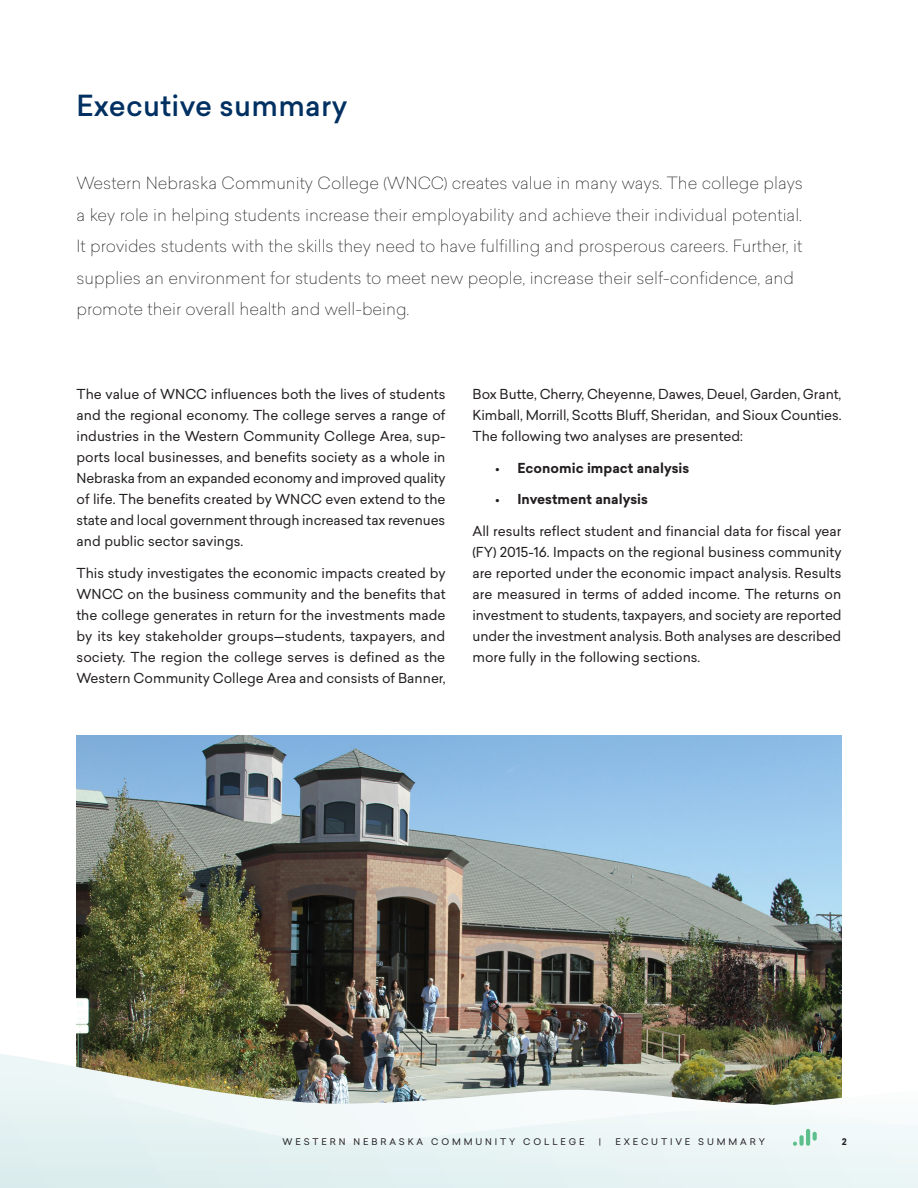
<style>
.page{position:relative;width:918px;height:1188px;background:#fff}
.page>*{position:absolute;margin:0;border:0;box-sizing:border-box;transform-origin:0 0}
.Heading_1{font:500 28.5px "Sailec";letter-spacing:.01em;color:#003062}
.Big_Paragraph{font:100 16.5px/31.5px "Sailec";color:#231f20}
.t1{font:13.5px/21px "Sailec";color:#231f20;text-align:justify}
.t2{font:700 13.5px "Sailec";color:#231f20}
.t3{font:9px "Sailec";letter-spacing:.32em;color:#231f20}
.t4{font:700 9px "Sailec";color:#231f20}
.s1{font-weight:400}
</style>
<div class="page">
<img style="left:76px;top:735px;width:766px;height:317px">
<img style="left:0;top:1052px;width:842px;height:20px">
<svg style="left:0;top:1072px;width:918px;height:116px"></svg>
<div style="left:799px;top:1135px;width:5px;height:11px;background:#5dbf8b;border-radius:2px"></div>
<hr style="left:806px;top:1129px;width:4px;height:17px;background:#5dbf8b;border-radius:2px">
<svg style="left:793px;top:1142px;width:4px;height:4px"></svg>
<svg style="left:813px;top:1132px;width:4px;height:9px"></svg>
<p class="Heading_1" style="left:76px;top:85px;width:273px">Executive summary</p>
<p class="Big_Paragraph" style="left:76px;top:167px;width:728px">Western Nebraska Community College (WNCC) creates value in many ways. The college plays a key role in helping students increase their employability and achieve their individual potential.<br>It provides students with the skills they need to have fulfilling and prosperous careers. Further, it supplies an environment for students to meet new people, increase their self-confidence, and promote their overall health and well-being.</p>
<p class="t1" style="left:76px;top:383px;width:371px">The value of WNCC influences both the lives of students and the regional economy. The college serves a range of industries in the Western Community College Area, sup&shy;ports local businesses, and benefits society as a whole in Nebraska from an expanded economy and improved quality of life. The benefits created by WNCC even extend to the state and local government through increased tax revenues and public sector savings.</p>
<p class="t1" style="left:76px;top:562px;width:371px">This study investigates the economic impacts created by WNCC on the business community and the benefits that the college generates in return for the investments made by its key stakeholder groups—students, taxpayers, and society. The region the college serves is defined as the Western Community College Area and consists of Banner,</p>
<p class="t1" style="left:472px;top:383px;width:370px">Box Butte, Cherry, Cheyenne, Dawes, Deuel, Garden, Grant, Kimball, Morrill, Scotts Bluff, Sheridan, and Sioux Counties.<br>The following two analyses are presented:</p>
<p class="t2" style="left:495px;top:458px;width:196px"><span class="s1">•</span> Economic impact analysis</p>
<p class="t2" style="left:495px;top:489px;width:155px"><span class="s1">•</span> Investment analysis</p>
<p class="t1" style="left:472px;top:520px;width:371px">All results reflect student and financial data for fiscal year (FY) 2015-16. Impacts on the regional business community are reported under the economic impact analysis. Results are measured in terms of added income. The returns on investment to students, taxpayers, and society are reported under the investment analysis. Both analyses are described more fully in the following sections.</p>
<p class="t3" style="left:283px;top:1135px;width:303px">WESTERN NEBRASKA COMMUNITY COLLEGE</p>
<p class="t3" style="left:599px;top:1135px;width:4px">|</p>
<p class="t3" style="left:616px;top:1135px;width:151px">EXECUTIVE SUMMARY</p>
<p class="t4" style="left:842px;top:1135px;width:6px">2</p>
</div>
